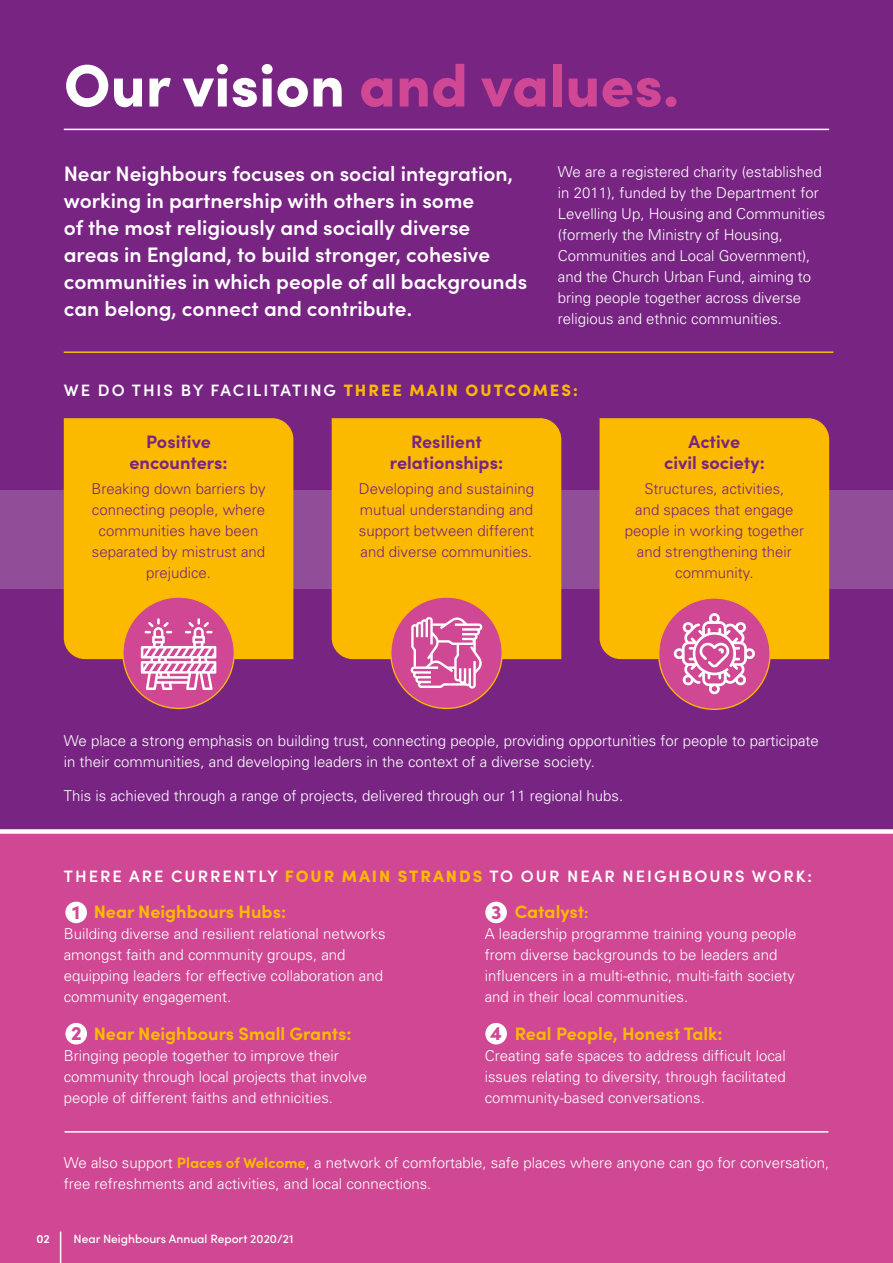
<style>
.page{position:relative;width:893px;height:1263px;background:#fff}
.page>*{position:absolute;margin:0;border:0;box-sizing:border-box;transform-origin:0 0}
.t1{font:900 60px "Sofia Pro";color:#d04893}
.t2{font:600 21px/27px "Sofia Pro";color:#fff}
.t3{font:900 19.5px "Sofia Pro";color:#d04893}
.t4{font:700 18px "Sofia Pro";color:#fbba00}
.t5{font:700 18px/21px "Sofia Pro";color:#782483;text-align:center}
.t6{font:600 16.5px "Sofia Pro";letter-spacing:.12em;color:#fff}
.t7{font:300 15px/21px "Univers";color:#fff}
.t8{font:300 15px/21px "Univers";color:#782483;text-align:center}
.t9{font:500 12px "Sofia Pro";color:#fff}
.t10{font:600 12px "Sofia Pro";color:#fff}
.s1{color:#fff}
.s2{font-weight:900;color:#fbba00}
.s3{font-size:15px}
.s4{font-family:"Sofia Pro";font-weight:700;color:#fbba00}
</style>
<div class="page">
<div style="left:0;top:0;width:893px;height:829px;background:#782483"></div>
<div style="left:0;top:490px;width:893px;height:99px;background:#904d98"></div>
<div style="left:0;top:834px;width:893px;height:429px;background:#d04893"></div>
<hr style="left:64px;top:129px;width:765px;height:1px;background:#fff">
<hr style="left:65px;top:1131px;width:763px;height:1px;background:#fff">
<div style="left:64px;top:418px;width:229px;height:241px;background:#fbba00"></div>
<div style="left:123px;top:597px;width:111px;height:111px;background:#d04893;border-radius:50%"></div>
<svg style="left:141px;top:618px;width:75px;height:72px"></svg>
<div style="left:332px;top:418px;width:229px;height:241px;background:#fbba00"></div>
<div style="left:391px;top:597px;width:111px;height:111px;background:#d04893;border-radius:50%"></div>
<svg style="left:411px;top:617px;width:72px;height:72px"></svg>
<div style="left:600px;top:418px;width:229px;height:241px;background:#fbba00"></div>
<div style="left:659px;top:598px;width:111px;height:111px;background:#d04893;border-radius:50%"></div>
<svg style="left:674px;top:613px;width:81px;height:81px"></svg>
<hr style="left:64px;top:351px;width:769px;height:2px;background:#fbba00">
<hr style="left:60px;top:1231px;width:1px;height:32px;background:#fff">
<div style="left:485px;top:902px;width:22px;height:21px;background:#fff;border-radius:50%"></div>
<div style="left:485px;top:1023px;width:22px;height:21px;background:#fff;border-radius:50%"></div>
<div style="left:65px;top:902px;width:22px;height:21px;background:#fff;border-radius:50%"></div>
<div style="left:65px;top:1023px;width:22px;height:21px;background:#fff;border-radius:50%"></div>
<h1 class="t1" style="left:64px;top:38px;width:617px"><span class="s1">Our vision</span> and values.</h1>
<p class="t2" style="left:64px;top:159px;width:465px">Near Neighbours focuses on social integration, working in partnership with others in some<br>of the most religiously and socially diverse areas in England, to build stronger, cohesive communities in which people of all backgrounds can belong, connect and contribute.</p>
<p class="t7" style="left:558px;top:161px;width:269px">We are a registered charity (established in 2011), funded by the Department for Levelling Up, Housing and Communities (formerly the Ministry of Housing, Communities and Local Government), and the Church Urban Fund, aiming to bring people together across diverse religious and ethnic communities.</p>
<p class="t6" style="left:64px;top:378px;width:515px">WE DO THIS BY FACILITATING <span class="s2">THREE MAIN OUTCOMES:</span></p>
<p class="t5" style="left:129px;top:429px;width:100px">Positive encounters:</p>
<p class="t8" style="left:91px;top:478px;width:176px">Breaking down barriers by connecting people, where communities have been separated by mistrust and prejudice.</p>
<p class="t5" style="left:390px;top:429px;width:115px">Resilient relationships:</p>
<p class="t8" style="left:359px;top:478px;width:177px;text-align:justify">Developing and sustaining mutual understanding and support between different and diverse communities.</p>
<p class="t5" style="left:664px;top:429px;width:102px">Active<br>civil society:</p>
<p class="t8" style="left:625px;top:478px;width:181px">Structures, activities,<br>and spaces that engage people in working together and strengthening their community.</p>
<p class="t7" style="left:64px;top:730px;width:756px">We place a strong emphasis on building trust, connecting people, providing opportunities for people to participate in their communities, and developing leaders in the context of a diverse society.</p>
<p class="t7" style="left:64px;top:785px;width:561px">This is achieved through a range of projects, delivered through our 11 regional hubs.</p>
<p class="t6" style="left:64px;top:864px;width:750px">THERE ARE CURRENTLY <span class="s2">FOUR MAIN STRANDS</span> TO OUR NEAR NEIGHBOURS WORK:</p>
<p class="t4" style="left:94px;top:898px;width:194px">Near Neighbours Hubs:</p>
<p class="t7" style="left:64px;top:923px;width:323px">Building diverse and resilient relational networks amongst faith and community groups, and equipping leaders for effective collaboration and community engagement.</p>
<p class="t4" style="left:94px;top:1020px;width:259px">Near Neighbours Small Grants:</p>
<p class="t7" style="left:64px;top:1045px;width:305px">Bringing people together to improve their community through local projects that involve people of different faiths and ethnicities.</p>
<p class="t4" style="left:515px;top:898px;width:75px">Catalyst<span class="s3">:</span></p>
<p class="t7" style="left:485px;top:923px;width:313px">A leadership programme training young people from diverse backgrounds to be leaders and influencers in a multi-ethnic, multi-faith society and in their local communities.</p>
<p class="t4" style="left:515px;top:1020px;width:209px">Real People, Honest Talk:</p>
<p class="t7" style="left:485px;top:1045px;width:302px;text-align:justify">Creating safe spaces to address difficult local issues relating to diversity, through facilitated community-based conversations.</p>
<h3 class="t3" style="left:72px;top:896px;width:9px">1</h3>
<h3 class="t3" style="left:491px;top:896px;width:12px">3</h3>
<h3 class="t3" style="left:71px;top:1018px;width:12px">2</h3>
<h3 class="t3" style="left:490px;top:1018px;width:13px">4</h3>
<p class="t7" style="left:64px;top:1152px;width:767px">We also support <span class="s4">Places of Welcome</span>, a network of comfortable, safe places where anyone can go for conversation, free refreshments and activities, and local connections.</p>
<p class="t10" style="left:36px;top:1230px;width:15px">02</p>
<p class="t9" style="left:74px;top:1230px;width:221px">Near Neighbours Annual Report 2020/21</p>
</div>
